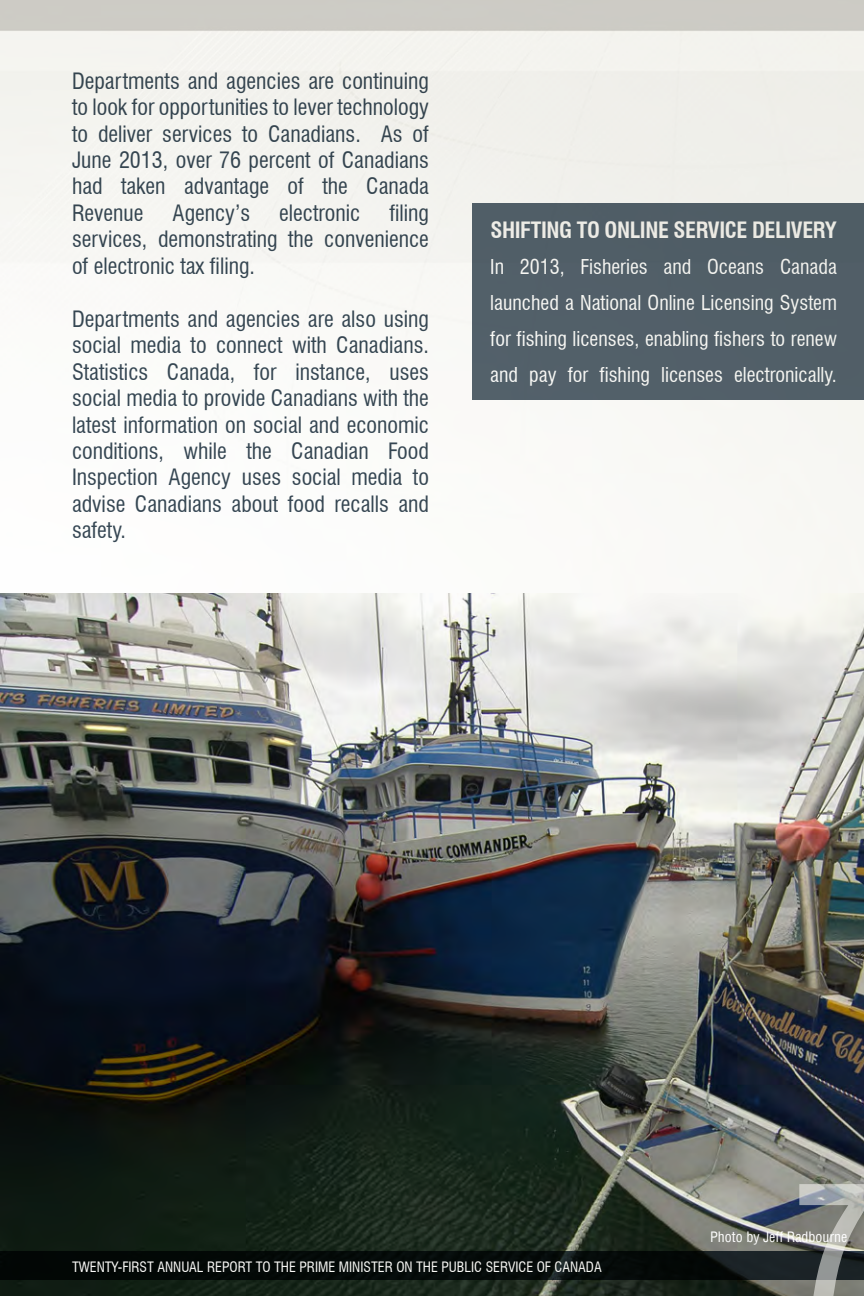
<style>
.page{position:relative;width:864px;height:1296px;background:#fff}
.page>*{position:absolute;margin:0;border:0;box-sizing:border-box;transform-origin:0 0}
.t1{font:700 condensed 170px "Helvetica";color:#fff}
.Text{font:condensed 22px/26.4px "Swiss 721 BT";color:#374855;text-align:justify}
.Big_Quote_in_Blue_Bo{font:700 condensed 22px "Swiss 721 BT";letter-spacing:-.02em;color:#faf9f7}
.Quote_Text{font:condensed 20px/36px "Swiss 721 BT";color:#fff;text-align:justify}
.t2{font:condensed 14px "Swiss 721 BT";color:#fff}
.t3{font:condensed 14px "Helvetica";color:#fff}
</style>
<div class="page">
<img style="left:0;top:0;width:864px;height:1296px">
<p class="Text" style="left:72px;top:68px;width:359px">Departments and agencies are continuing to look for opportunities to lever technology to deliver services to Canadians. As of June 2013, over 76 percent of Canadians had taken advantage of the Canada Revenue</p>
<p class="Text" style="left:72px;top:200px;width:358px;text-indent:317px">filing services, demonstrating the convenience of electronic tax filing.</p>
<p class="Text" style="left:72px;top:306px;width:359px">Departments and agencies are also using social media to connect with Canadians.<br>Statistics Canada, for instance, uses social media to provide Canadians with the latest information on social and economic conditions, while the Canadian Food Inspection Agency uses social media to advise Canadians about food recalls and safety.</p>
<p class="Text" style="left:173px;top:200px;width:79px">Agency’s</p>
<p class="Text" style="left:279px;top:200px;width:83px">electronic</p>
<p class="Big_Quote_in_Blue_Bo" style="left:490px;top:217px;width:348px">SHIFTING TO ONLINE SERVICE DELIVERY</p>
<p class="Quote_Text" style="left:490px;top:248px;width:348px">In 2013, Fisheries and Oceans Canada launched a National Online Licensing System for fishing licenses, enabling fishers to renew and pay for fishing licenses electronically.</p>
<p class="t2" style="left:72px;top:1258px;width:531px">TWENTY-FIRST ANNUAL REPORT TO THE PRIME MINISTER ON THE PUBLIC SERVICE OF CANADA</p>
<h1 class="t1" style="left:796px;top:1140px;width:79px">7</h1>
<p class="t3" style="left:710px;top:1228px;width:139px">Photo by Jeff Radbourne</p>
</div>
